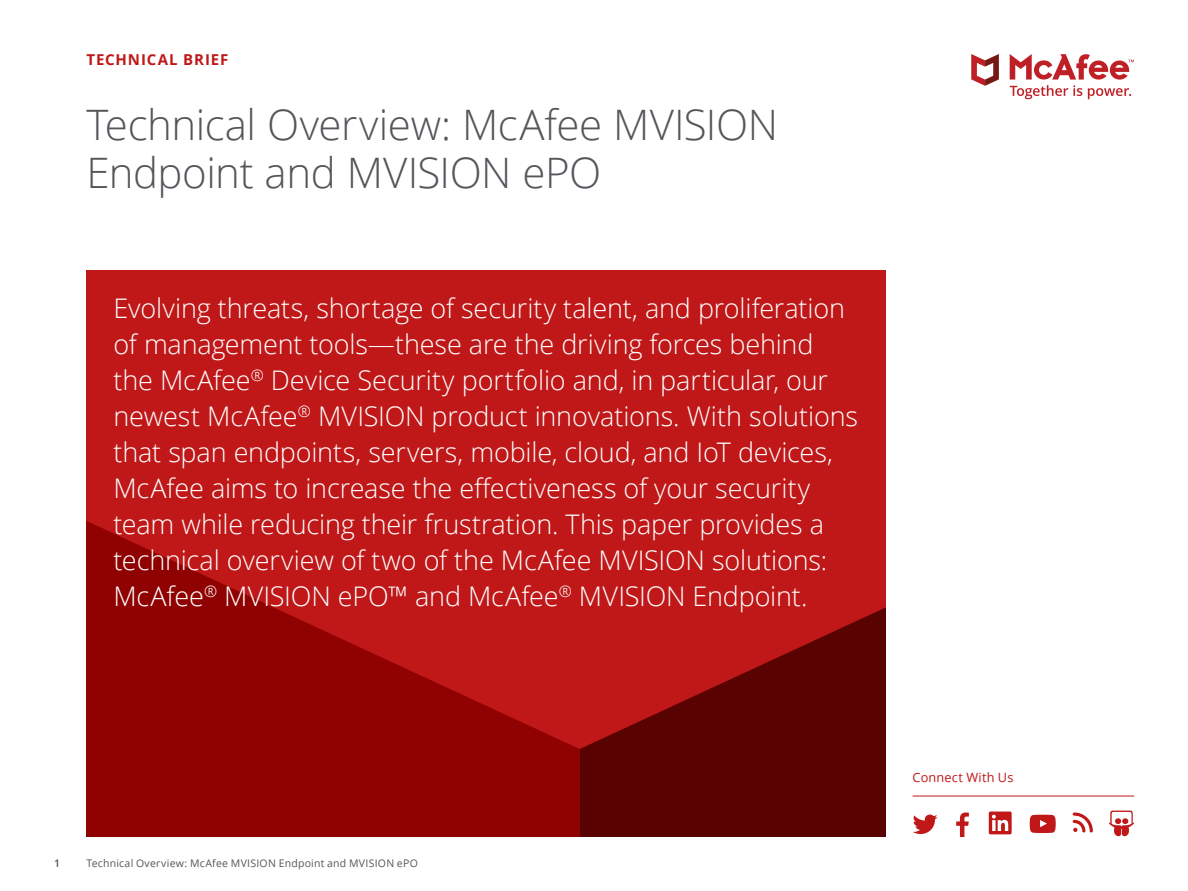
<style>
.page{position:relative;width:1188px;height:891px;background:#fff}
.page>*{position:absolute;margin:0;border:0;box-sizing:border-box;transform-origin:0 0}
.t1{font:300 42px/48px "Open Sans";letter-spacing:-.01em;color:#53565a}
.t2{font:300 27px/36px "Open Sans";letter-spacing:-.005em;color:#fff}
.t3{font:700 15px "Open Sans";letter-spacing:.06em;color:#c01818}
.t4{font:12.75px "Open Sans";letter-spacing:.015em;color:#c01818}
.t5{font:10.5px "Open Sans";letter-spacing:.025em;color:#53565a}
.t6{font:600 10.5px "Open Sans";color:#53565a}
</style>
<div class="page">
<svg style="left:971px;top:54px;width:28px;height:32px"></svg>
<svg style="left:1010px;top:54px;width:124px;height:45px"></svg>
<svg style="left:86px;top:270px;width:494px;height:567px;fill:#c01818"></svg>
<svg style="left:580px;top:270px;width:306px;height:567px;fill:#c01818"></svg>
<hr style="left:913px;top:796px;width:221px;height:1px;background:#c01818">
<svg style="left:1073px;top:813px;width:20px;height:20px"></svg>
<svg style="left:913px;top:815px;width:25px;height:19px"></svg>
<svg style="left:989px;top:812px;width:23px;height:22px"></svg>
<svg style="left:956px;top:813px;width:13px;height:24px"></svg>
<svg style="left:1030px;top:815px;width:26px;height:18px"></svg>
<svg style="left:1109px;top:811px;width:25px;height:26px"></svg>
<p class="t3" style="left:86px;top:49px;width:144px">TECHNICAL BRIEF</p>
<h1 class="t1" style="left:86px;top:100px;width:693px">Technical Overview: McAfee MVISION<br>Endpoint and MVISION ePO</h1>
<p class="t2" style="left:113px;top:289px;width:746px">Evolving threats, shortage of security talent, and proliferation of management tools—these are the driving forces behind the McAfee<sup>®</sup> Device Security portfolio and, in particular, our newest McAfee<sup>®</sup> MVISION product innovations. With solutions that span endpoints, servers, mobile, cloud, and IoT devices, McAfee aims to increase the effectiveness of your security team while reducing their frustration. This paper provides a technical overview of two of the McAfee MVISION solutions:<br>McAfee<sup>®</sup> MVISION ePO™ and McAfee<sup>®</sup> MVISION Endpoint.</p>
<p class="t6" style="left:54px;top:856px;width:7px">1</p>
<p class="t5" style="left:86px;top:856px;width:333px">Technical Overview: McAfee MVISION Endpoint and MVISION ePO</p>
<p class="t4" style="left:913px;top:769px;width:102px">Connect With Us</p>
</div>
